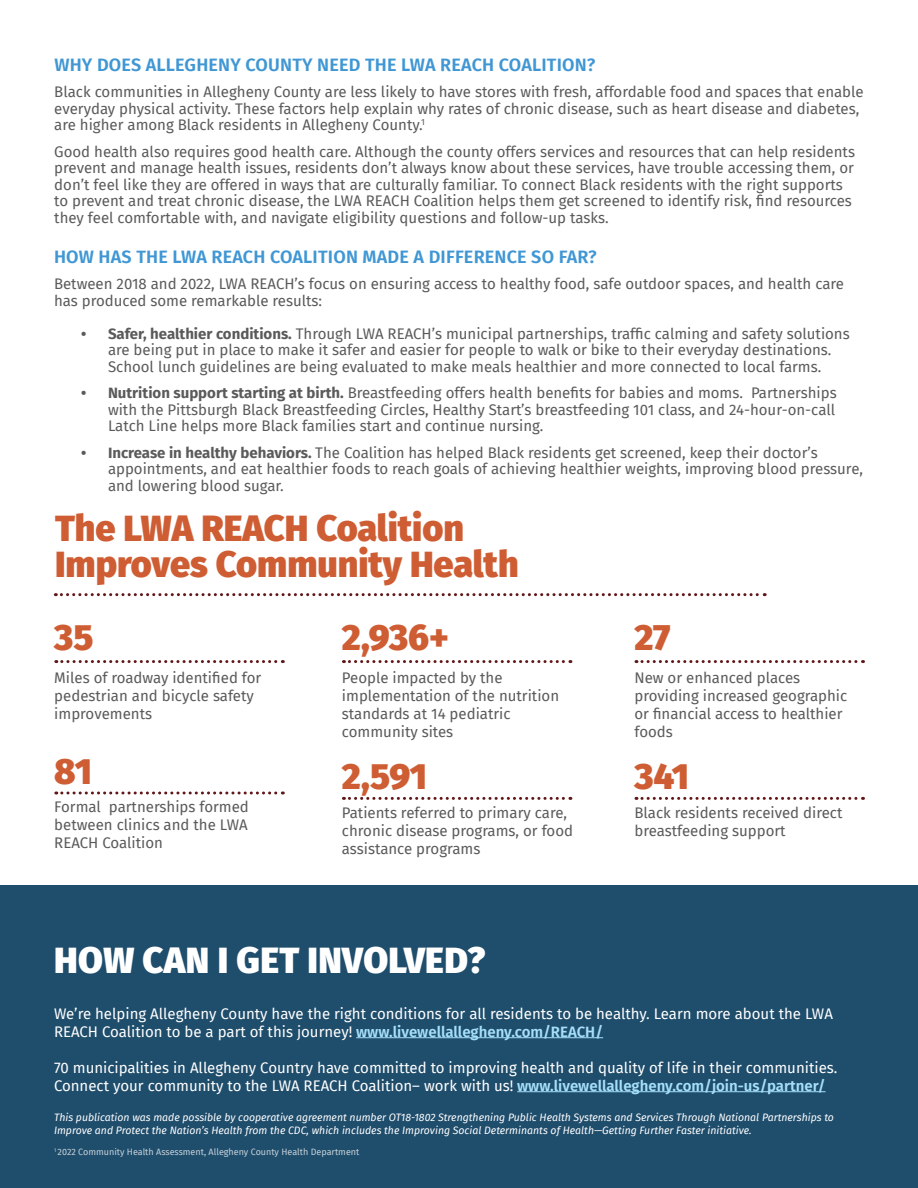
<style>
.page{position:relative;width:918px;height:1188px;background:#fff}
.page>*{position:absolute;margin:0;border:0;box-sizing:border-box;transform-origin:0 0}
.t1{font:900 36px/36px "Fira Sans";color:#cf5d33}
.t2{font:900 36px "Fira Sans";letter-spacing:.01em;color:#fff}
.t3{font:600 18px "Fira Sans";letter-spacing:.01em;color:#4097d4}
.t4{font:15px/16.5px "Fira Sans";color:#5a5a5a}
.t5{font:15px/18px "Fira Sans";color:#fff}
.t6{font:italic 10.5px/12.6px "Fira Sans";color:#fff}
.t7{font:9px "Fira Sans";color:#fff}
.s1{font-weight:700}
.s2{font-weight:600;color:#a5dff9}
</style>
<div class="page">
<svg style="left:56px;top:792px;width:227px;height:3px"></svg>
<svg style="left:636px;top:797px;width:227px;height:3px"></svg>
<svg style="left:343px;top:660px;width:228px;height:3px"></svg>
<svg style="left:56px;top:660px;width:227px;height:3px"></svg>
<svg style="left:343px;top:797px;width:228px;height:3px"></svg>
<svg style="left:636px;top:660px;width:227px;height:3px"></svg>
<svg style="left:55px;top:593px;width:710px;height:3px"></svg>
<div style="left:0;top:886px;width:918px;height:302px;background:#1f4d6c"></div>
<hr style="left:356px;top:1037px;width:247px;height:1px;background:#a5dff9">
<hr style="left:517px;top:1091px;width:309px;height:1px;background:#a5dff9">
<p class="t3" style="left:54px;top:50px;width:543px">WHY DOES ALLEGHENY COUNTY NEED THE LWA REACH COALITION?</p>
<p class="t4" style="left:54px;top:83px;width:811px">Black communities in Allegheny County are less likely to have stores with fresh, affordable food and spaces that enable everyday physical activity. These factors help explain why rates of chronic disease, such as heart disease and diabetes, are higher among Black residents in Allegheny County.<sup>1</sup></p>
<p class="t4" style="left:54px;top:143px;width:802px">Good health also requires good health care. Although the county offers services and resources that can help residents prevent and manage health issues, residents don’t always know about these services, have trouble accessing them, or don’t feel like they are offered in ways that are culturally familiar. To connect Black residents with the right supports to prevent and treat chronic disease, the LWA REACH Coalition helps them get screened to identify risk, find resources they feel comfortable with, and navigate eligibility questions and follow-up tasks.</p>
<p class="t3" style="left:54px;top:242px;width:544px">HOW HAS THE LWA REACH COALITION MADE A DIFFERENCE SO FAR?</p>
<p class="t4" style="left:54px;top:275px;width:792px">Between 2018 and 2022, LWA REACH’s focus on ensuring access to healthy food, safe outdoor spaces, and health care has produced some remarkable results:</p>
<p class="t4" style="left:81px;top:325px;width:770px;text-align:center"><span class="s1">• Safer, healthier conditions.</span> Through LWA REACH’s municipal partnerships, traffic calming and safety solutions are being put in place to make it safer and easier for people to walk or bike to their everyday destinations.<br>School lunch guidelines are being evaluated to make meals healthier and more connected to local farms.</p>
<p class="t4" style="left:108px;top:384px;width:730px;text-align:justify;text-indent:-27px"><span class="s1">• Nutrition support starting at birth.</span> Breastfeeding offers health benefits for babies and moms. Partnerships with the Pittsburgh Black Breastfeeding Circles, Healthy Start’s breastfeeding 101 class, and 24-hour-on-call Latch Line helps more Black families start and continue nursing.</p>
<p class="t4" style="left:108px;top:444px;width:756px;text-indent:-27px"><span class="s1">• Increase in healthy behaviors.</span> The Coalition has helped Black residents get screened, keep their doctor’s appointments, and eat healthier foods to reach goals of achieving healthier weights, improving blood pressure, and lowering blood sugar.</p>
<h1 class="t1" style="left:55px;top:507px;width:465px">The LWA REACH Coalition<br>Improves Community Health</h1>
<h1 class="t1" style="left:54px;top:616px;width:41px">35</h1>
<h1 class="t1" style="left:342px;top:616px;width:109px">2,936+</h1>
<h1 class="t1" style="left:634px;top:616px;width:38px">27</h1>
<p class="t4" style="left:54px;top:669px;width:209px;line-height:18px">Miles of roadway identified for pedestrian and bicycle safety improvements</p>
<p class="t4" style="left:634px;top:669px;width:214px;line-height:18px">New or enhanced places providing increased geographic or financial access to healthier foods</p>
<h1 class="t1" style="left:54px;top:750px;width:39px">81</h1>
<p class="t4" style="left:54px;top:798px;width:196px;line-height:18px;text-align:justify">Formal partnerships formed between clinics and the LWA REACH Coalition</p>
<p class="t4" style="left:342px;top:669px;width:219px;line-height:18px">People impacted by the implementation of the nutrition standards at 14 pediatric community sites</p>
<h1 class="t1" style="left:634px;top:755px;width:56px">341</h1>
<h1 class="t1" style="left:342px;top:755px;width:87px">2,591</h1>
<p class="t4" style="left:342px;top:803px;width:233px;line-height:18px">Patients referred to primary care, chronic disease programs, or food assistance programs</p>
<p class="t4" style="left:634px;top:803px;width:210px;line-height:18px">Black residents received direct breastfeeding support</p>
<h1 class="t2" style="left:54px;top:929px;width:433px">HOW CAN I GET INVOLVED?</h1>
<p class="t5" style="left:54px;top:1004px;width:780px">We’re helping Allegheny County have the right conditions for all residents to be healthy. Learn more about the LWA<br>REACH Coalition to be a part of this journey! <span class="s2">www.livewellallegheny.com/REACH/</span></p>
<p class="t5" style="left:54px;top:1058px;width:785px">70 municipalities in Allegheny Country have committed to improving health and quality of life in their communities.<br>Connect your community to the LWA REACH Coalition– work with us! <span class="s2">www.livewellallegheny.com/join-us/partner/</span></p>
<p class="t6" style="left:54px;top:1111px;width:781px">This publication was made possible by cooperative agreement number OT18-1802 Strengthening Public Health Systems and Services Through National Partnerships to<br>Improve and Protect the Nation’s Health from the CDC, which includes the Improving Social Determinants of Health—Getting Further Faster initiative.</p>
<p class="t7" style="left:54px;top:1145px;width:307px"><sup>1</sup> 2022 Community Health Assessment, Allegheny County Health Department</p>
</div>
